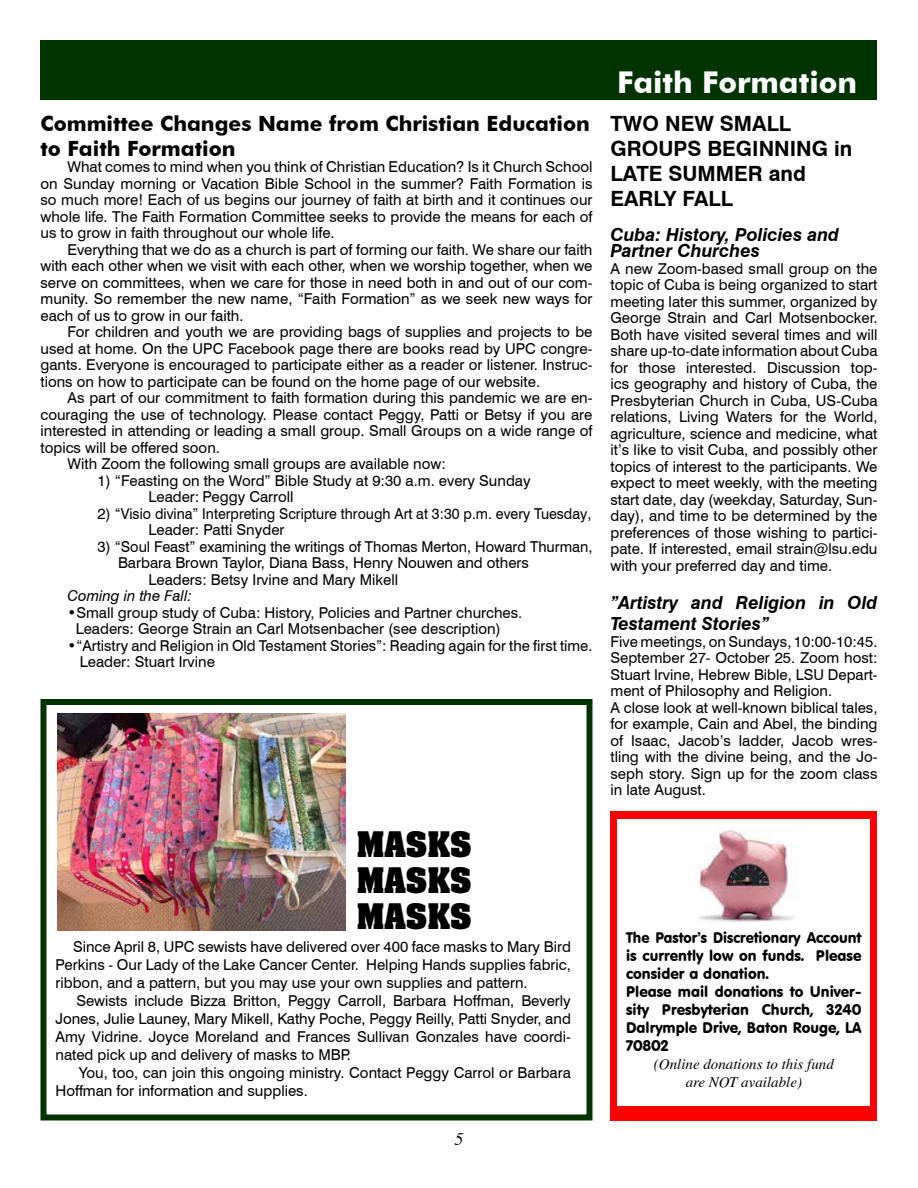
<style>
.page{position:relative;width:918px;height:1188px;background:#fff}
.page>*{position:absolute;margin:0;border:0;box-sizing:border-box;transform-origin:0 0}
.t1{font:700 30px/36px "Aachen";color:#000;text-align:justify}
.t2{font:700 30px "Futura BT";color:#fff}
.t3{font:700 21px/25.2px "Futura BT";color:#000}
.t4{font:700 21px/25.2px "Swiss 721 BT";color:#000}
.t5{font:italic 700 18px/16.5px "Swiss 721 BT";color:#000}
.t6{font:italic 18px "Times";color:#000}
.t7{font:15px/16.5px "Swiss 721 BT";color:#000;text-align:justify}
.t8{font:15px/18px "VAG Rounded BT";color:#000;scale:.96 1}
.t9{font:italic 15px/18px "Times";color:#000;text-align:center}
.t10{font:italic 15px "Swiss 721 BT";color:#000}
</style>
<div class="page">
<div style="left:40px;top:40px;width:838px;height:60px;background:#030"></div>
<div style="left:40px;top:699px;width:552px;height:421px;border:6px solid #030"></div>
<img style="left:57px;top:713px;width:289px;height:217px">
<div style="left:610px;top:811px;width:267px;height:309px;background:#f00"></div>
<div style="left:618px;top:819px;width:252px;height:287px;background:#fff"></div>
<img style="left:697px;top:829px;width:97px;height:93px">
<h2 class="t3" style="left:40px;top:110px;width:551px">Committee Changes Name from Christian Education to Faith Formation</h2>
<p class="t7" style="left:40px;top:159px;width:554px;text-indent:27px">What comes to mind when you think of Christian Education? Is it Church School on Sunday morning or Vacation Bible School in the summer? Faith Formation is so much more! Each of us begins our journey of faith at birth and it continues our whole life. The Faith Formation Committee seeks to provide the means for each of us to grow in faith throughout our whole life.</p>
<p class="t7" style="left:40px;top:241px;width:554px;text-indent:27px">Everything that we do as a church is part of forming our faith. We share our faith with each other when we visit with each other, when we worship together, when we serve on committees, when we care for those in need both in and out of our com&shy;munity. So remember the new name, “Faith Formation” as we seek new ways for each of us to grow in our faith.</p>
<p class="t7" style="left:40px;top:324px;width:554px;text-indent:27px">For children and youth we are providing bags of supplies and projects to be used at home. On the UPC Facebook page there are books read by UPC congre&shy;gants. Everyone is encouraged to participate either as a reader or listener. Instruc&shy;tions on how to participate can be found on the home page of our website.</p>
<p class="t7" style="left:68px;top:390px;width:526px">As part of our commitment to faith formation during this pandemic we are en-</p>
<p class="t7" style="left:41px;top:406px;width:554px">couraging the use of technology. Please contact Peggy, Patti or Betsy if you are</p>
<p class="t7" style="left:41px;top:423px;width:554px">interested in attending or leading a small group. Small Groups on a wide range of</p>
<p class="t7" style="left:41px;top:439px;width:181px">topics will be offered soon.</p>
<p class="t7" style="left:68px;top:456px;width:380px">With Zoom the following small groups are available now:</p>
<p class="t7" style="left:149px;top:472px;width:384px;text-indent:-51px">1) “Feasting on the Word” Bible Study at 9:30 a.m. every Sunday<br>Leader: Peggy Carroll</p>
<p class="t7" style="left:149px;top:505px;width:445px;text-indent:-51px">2) “Visio divina” Interpreting Scripture through Art at 3:30 p.m. every Tuesday,<br>Leader: Patti Snyder</p>
<p class="t7" style="left:98px;top:538px;width:496px">3) “Soul Feast” examining the writings of Thomas Merton, Howard Thurman,</p>
<p class="t7" style="left:118px;top:555px;width:412px">Barbara Brown Taylor, Diana Bass, Henry Nouwen and others</p>
<p class="t7" style="left:149px;top:571px;width:251px">Leaders: Betsy Irvine and Mary Mikell</p>
<p class="t10" style="left:68px;top:587px;width:126px">Coming in the Fall:</p>
<p class="t7" style="left:76px;top:604px;width:448px;text-indent:-8px">•Small group study of Cuba: History, Policies and Partner churches.<br>Leaders: George Strain an Carl Motsenbacher (see description)</p>
<p class="t7" style="left:80px;top:637px;width:514px;text-indent:-12px">•“Artistry and Religion in Old Testament Stories”: Reading again for the first time.<br>Leader: Stuart Irvine</p>
<h1 class="t1" style="left:356px;top:825px;width:117px">MASKS MASKS MASKS</h1>
<p class="t7" style="left:56px;top:938px;width:517px;line-height:18px;text-indent:18px">Since April 8, UPC sewists have delivered over 400 face masks to Mary Bird Perkins - Our Lady of the Lake Cancer Center. Helping Hands supplies fabric, ribbon, and a pattern, but you may use your own supplies and pattern.</p>
<p class="t7" style="left:56px;top:992px;width:517px;line-height:18px;text-indent:21px">Sewists include Bizza Britton, Peggy Carroll, Barbara Hoffman, Beverly Jones, Julie Launey, Mary Mikell, Kathy Poche, Peggy Reilly, Patti Snyder, and Amy Vidrine. Joyce Moreland and Frances Sullivan Gonzales have coordi&shy;nated pick up and delivery of masks to MBP.</p>
<p class="t7" style="left:56px;top:1064px;width:517px;line-height:18px;text-indent:23px">You, too, can join this ongoing ministry. Contact Peggy Carrol or Barbara<br>Hoffman for information and supplies.</p>
<p class="t6" style="left:454px;top:1129px;width:10px">5</p>
<h1 class="t2" style="left:617px;top:64px;width:241px">Faith Formation</h1>
<h2 class="t4" style="left:610px;top:110px;width:243px">TWO NEW SMALL<br>GROUPS BEGINNING in<br>LATE SUMMER and<br>EARLY FALL</h2>
<p class="t5" style="left:610px;top:226px;width:230px">Cuba: History, Policies and<br>Partner Churches</p>
<p class="t7" style="left:610px;top:260px;width:269px">A new Zoom-based small group on the topic of Cuba is being organized to start meeting later this summer, organized by George Strain and Carl Motsenbocker.<br>Both have visited several times and will share up-to-date information about Cuba for those interested. Discussion top&shy;ics geography and history of Cuba, the Presbyterian Church in Cuba, US-Cuba relations, Living Waters for the World, agriculture, science and medicine, what it’s like to visit Cuba, and possibly other topics of interest to the participants. We expect to meet weekly, with the meeting start date, day (weekday, Saturday, Sun&shy;day), and time to be determined by the preferences of those wishing to partici&shy;pate. If interested, email strain@lsu.edu with your preferred day and time.</p>
<p class="t5" style="left:610px;top:591px;width:269px;line-height:21.6px">”Artistry and Religion in Old<br>Testament Stories”</p>
<p class="t7" style="left:610px;top:633px;width:269px;text-align:left">Five meetings, on Sundays, 10:00-10:45.<br>September 27- October 25. Zoom host:<br>Stuart Irvine, Hebrew Bible, LSU Depart&shy;ment of Philosophy and Religion.<br>A close look at well-known biblical tales, for example, Cain and Abel, the binding of Isaac, Jacob’s ladder, Jacob wres&shy;tling with the divine being, and the Jo&shy;seph story. Sign up for the zoom class in late August.</p>
<p class="t8" style="left:626px;top:928px;width:247px">The Pastor’s Discretionary Account is currently low on funds. Please consider a donation.<br>Please mail donations to Univer&shy;sity Presbyterian Church, 3240<br>Dalrymple Drive, Baton Rouge, LA<br>70802</p>
<p class="t9" style="left:654px;top:1055px;width:182px">(Online donations to this fund are NOT available)</p>
</div>
